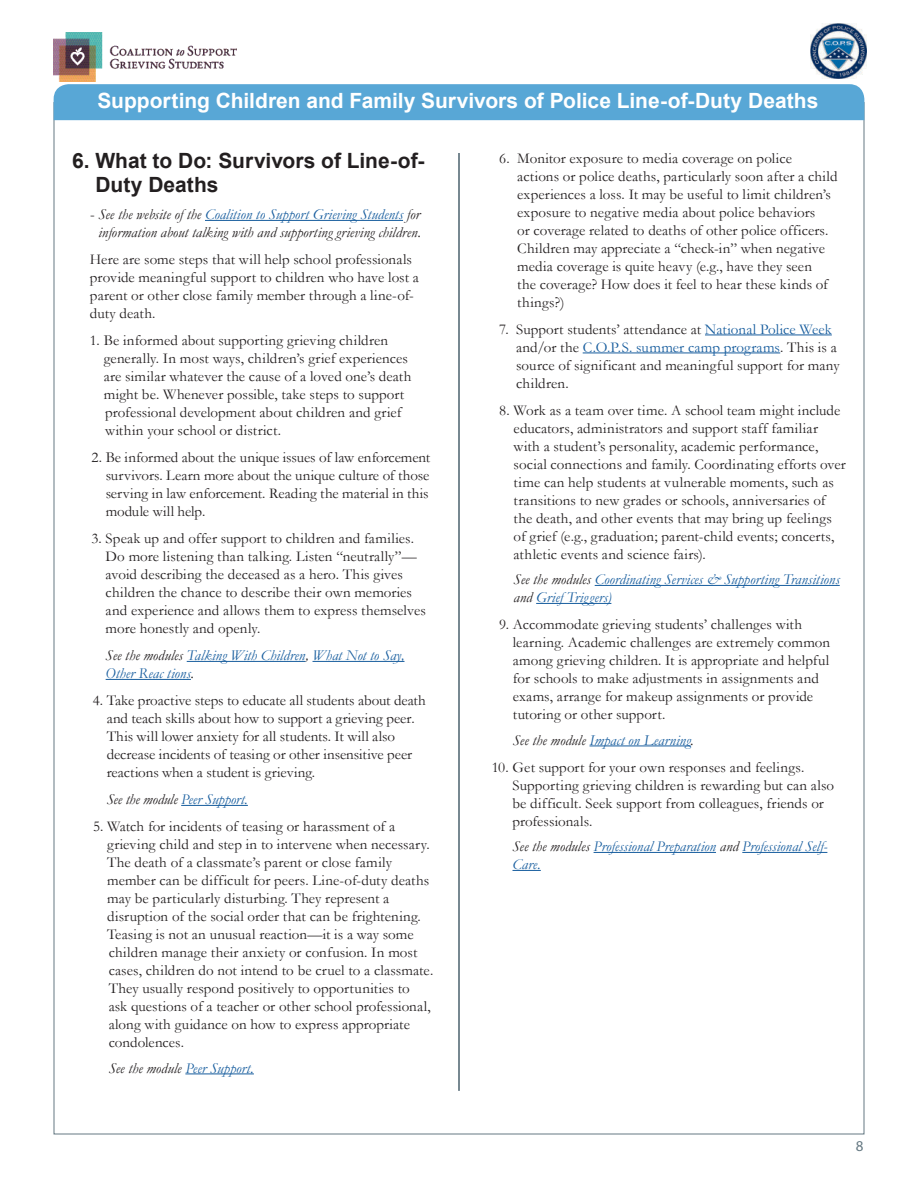
<style>
.page{position:relative;width:918px;height:1188px;background:#fff}
.page>*{position:absolute;margin:0;border:0;box-sizing:border-box;transform-origin:0 0}
.t1{font:700 21px "Arial";color:#fff}
.t2{font:700 21px/24px "Arial";color:#231f20}
.t3{font:15px/18px "Garamond";letter-spacing:.005em;color:#231f20}
.t4{font:italic 15px/18px "Garamond";letter-spacing:.005em;color:#175d9e}
.t5{font:italic 15px/18px "Garamond";letter-spacing:.005em;color:#231f20;text-align:center}
.t6{font:15px "Myriad Pro";color:#647882}
.s1{font-style:normal}
.s2{color:#175d9e}
.s3{color:#231f20}
</style>
<div class="page">
<img style="left:54px;top:32px;width:182px;height:50px">
<div style="left:54px;top:84px;width:810px;height:36px;background:#58a7d6"></div>
<hr style="left:205px;top:220px;width:198px;height:1px;background:#175d9e">
<hr style="left:187px;top:661px;width:118px;height:1px;background:#175d9e">
<hr style="left:313px;top:661px;width:92px;height:1px;background:#175d9e">
<hr style="left:106px;top:679px;width:85px;height:1px;background:#175d9e">
<hr style="left:181px;top:805px;width:67px;height:1px;background:#175d9e">
<hr style="left:185px;top:1074px;width:69px;height:1px;background:#175d9e">
<hr style="left:705px;top:335px;width:127px;height:1px;background:#175d9e">
<hr style="left:583px;top:353px;width:197px;height:1px;background:#175d9e">
<hr style="left:595px;top:585px;width:245px;height:1px;background:#175d9e">
<hr style="left:536px;top:603px;width:75px;height:1px;background:#175d9e">
<hr style="left:590px;top:746px;width:101px;height:1px;background:#175d9e">
<hr style="left:594px;top:852px;width:122px;height:1px;background:#175d9e">
<hr style="left:742px;top:852px;width:85px;height:1px;background:#175d9e">
<svg style="left:513px;top:870px;width:28px;height:1px"></svg>
<hr style="left:458px;top:153px;width:2px;height:938px;background:#647882">
<img style="left:811px;top:23px;width:56px;height:56px">
<h1 class="t1" style="left:97px;top:93px;width:722px">Supporting Children and Family Survivors of Police Line-of-Duty Deaths</h1>
<h1 class="t2" style="left:95px;top:151px;width:331px;text-indent:-23px">6. What to Do: Survivors of Line-of-<br>Duty Deaths</h1>
<p class="t5" style="left:90px;top:207px;width:333px"><span class="s1">-</span> See the website of the <span class="s2">Coalition to Support Grieving Students</span> for information about talking with and supporting grieving children.</p>
<p class="t3" style="left:90px;top:252px;width:330px">Here are some steps that will help school professionals provide meaningful support to children who have lost a parent or other close family member through a line-of&shy;duty death.</p>
<p class="t3" style="left:104px;top:333px;width:309px;text-indent:-14px">1. Be informed about supporting grieving children generally. In most ways, children’s grief experiences are similar whatever the cause of a loved one’s death might be. Whenever possible, take steps to support professional development about children and grief within your school or district.</p>
<p class="t3" style="left:106px;top:450px;width:326px;text-align:justify;text-indent:-14px">2. Be informed about the unique issues of law enforcement survivors. Learn more about the unique culture of those serving in law enforcement. Reading the material in this module will help.</p>
<p class="t3" style="left:106px;top:531px;width:322px;text-indent:-14px">3. Speak up and offer support to children and families.<br>Do more listening than talking. Listen “neutrally”— avoid describing the deceased as a hero. This gives children the chance to describe their own memories and experience and allows them to express themselves more honestly and openly.</p>
<p class="t4" style="left:106px;top:648px;width:300px"><span class="s3">See the modules</span> Talking With Children<span class="s3">,</span> What Not to Say,<br>Other Reac tions<span class="s3">.</span></p>
<p class="t3" style="left:107px;top:693px;width:321px;text-indent:-14px">4. Take proactive steps to educate all students about death and teach skills about how to support a grieving peer.<br>This will lower anxiety for all students. It will also decrease incidents of teasing or other insensitive peer reactions when a student is grieving.</p>
<p class="t5" style="left:107px;top:792px;width:143px">See the module <span class="s2">Peer Support.</span></p>
<p class="t3" style="left:107px;top:819px;width:328px;text-indent:-14px">5. Watch for incidents of teasing or harassment of a grieving child and step in to intervene when necessary.<br>The death of a classmate’s parent or close family member can be difficult for peers. Line-of-duty deaths may be particularly disturbing. They represent a disruption of the social order that can be frightening.<br>Teasing is not an unusual reaction—it is a way some children manage their anxiety or confusion. In most cases, children do not intend to be cruel to a classmate.<br>They usually respond positively to opportunities to<br>ask questions of a teacher or other school professional, along with guidance on how to express appropriate condolences.</p>
<p class="t5" style="left:109px;top:1061px;width:147px">See the module <span class="s2">Peer Support.</span></p>
<p class="t3" style="left:517px;top:151px;width:322px;text-indent:-18px">6. Monitor exposure to media coverage on police actions or police deaths, particularly soon after a child experiences a loss. It may be useful to limit children’s exposure to negative media about police behaviors<br>or coverage related to deaths of other police officers.<br>Children may appreciate a “check-in” when negative media coverage is quite heavy (e.g., have they seen<br>the coverage? How does it feel to hear these kinds of things?)</p>
<p class="t3" style="left:516px;top:322px;width:325px;text-indent:-17px">7. Support students’ attendance at <span class="s2">National Police Week </span>and/or the <span class="s2">C.O.P.S. summer camp programs</span>. This is a source of significant and meaningful support for many children.</p>
<p class="t3" style="left:514px;top:403px;width:334px;text-indent:-14px">8. Work as a team over time. A school team might include educators, administrators and support staff familiar with a student’s personality, academic performance, social connections and family. Coordinating efforts over time can help students at vulnerable moments, such as transitions to new grades or schools, anniversaries of the death, and other events that may bring up feelings of grief (e.g., graduation; parent-child events; concerts, athletic events and science fairs).</p>
<p class="t4" style="left:514px;top:572px;width:328px"><span class="s3">See the modules</span> Coordinating Services &amp; Supporting Transitions <span class="s3">and</span> Grief Triggers)</p>
<p class="t3" style="left:513px;top:617px;width:319px;text-indent:-14px">9. Accommodate grieving students’ challenges with learning. Academic challenges are extremely common among grieving children. It is appropriate and helpful for schools to make adjustments in assignments and exams, arrange for makeup assignments or provide tutoring or other support.</p>
<p class="t4" style="left:513px;top:733px;width:183px"><span class="s3">See the module</span> Impact on Learning<span class="s3">.</span></p>
<p class="t3" style="left:512px;top:760px;width:323px;text-indent:-21px">10. Get support for your own responses and feelings.<br>Supporting grieving children is rewarding but can also be difficult. Seek support from colleagues, friends or professionals.</p>
<p class="t4" style="left:512px;top:839px;width:317px"><span class="s3">See the modules</span> Professional Preparation <span class="s3">and</span> Professional Self-<br>Care.</p>
<p class="t6" style="left:856px;top:1140px;width:9px">8</p>
</div>
